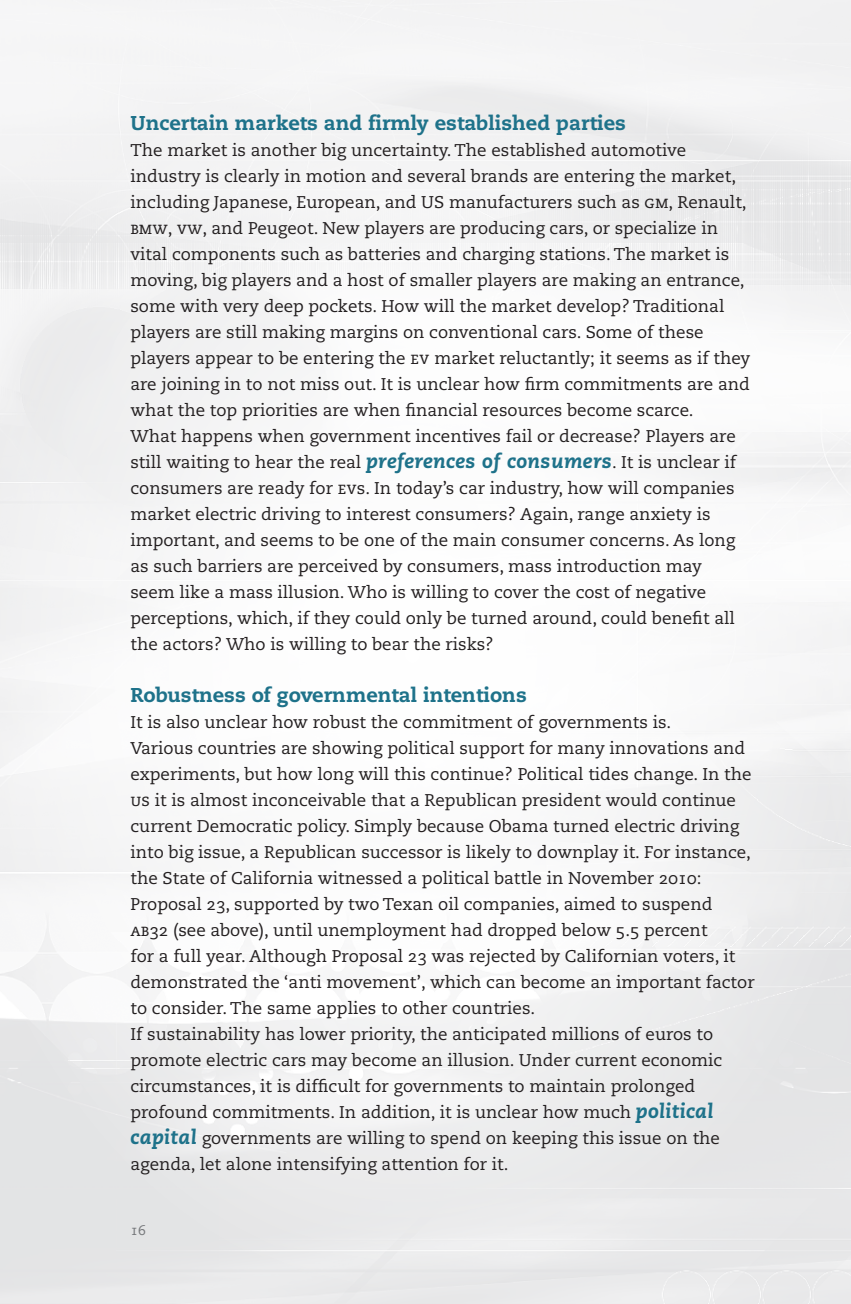
<style>
.page{position:relative;width:851px;height:1304px;background:#fff}
.page>*{position:absolute;margin:0;border:0;box-sizing:border-box;transform-origin:0 0}
.t1{font:20px "Caecilia Heavy Os F";color:#1e728a}
.t2{font:17px/26px "Caecilia Roman Os F";color:#231f20}
.t3{font:14px "Caecilia Roman Os F";color:#76787b}
.s1{font-family:"Caecilia Roman SC"}
.s2{font-family:"Caecilia";font-weight:800;font-style:italic;font-size:20px;color:#1e728a}
</style>
<div class="page">
<div style="left:0;top:0;width:850px;height:1304px;background:linear-gradient(to bottom,#f8f8f8,#efeff0)"></div>
<p class="t1" style="left:130px;top:111px;width:497px">Uncertain markets and firmly established parties</p>
<p class="t2" style="left:130px;top:137px;width:621px">The market is another big uncertainty. The established automotive industry is clearly in motion and several brands are entering the market, including Japanese, European, and US manufacturers such as <span class="s1">gm</span>, Renault, <span class="s1">bmw, vw</span>, and Peugeot. New players are producing cars, or specialize in vital components such as batteries and charging stations. The market is moving, big players and a host of smaller players are making an entrance, some with very deep pockets. How will the market develop? Traditional players are still making margins on conventional cars. Some of these players appear to be entering the <span class="s1">ev</span> market reluctantly; it seems as if they are joining in to not miss out. It is unclear how firm commitments are and what the top priorities are when financial resources become scarce.<br>What happens when government incentives fail or decrease? Players are still waiting to hear the real <span class="s2">preferences of consumers</span>. It is unclear if consumers are ready for <span class="s1">ev</span>s. In today’s car industry, how will companies market electric driving to interest consumers? Again, range anxiety is important, and seems to be one of the main consumer concerns. As long as such barriers are perceived by consumers, mass introduction may seem like a mass illusion. Who is willing to cover the cost of negative perceptions, which, if they could only be turned around, could benefit all the actors? Who is willing to bear the risks?</p>
<p class="t1" style="left:130px;top:683px;width:398px">Robustness of governmental intentions</p>
<p class="t2" style="left:130px;top:709px;width:625px">It is also unclear how robust the commitment of governments is.<br>Various countries are showing political support for many innovations and experiments, but how long will this continue? Political tides change. In the <span class="s1">us</span> it is almost inconceivable that a Republican president would continue current Democratic policy. Simply because Obama turned electric driving into big issue, a Republican successor is likely to downplay it. For instance, the State of California witnessed a political battle in November 2010:<br>Proposal 23, supported by two Texan oil companies, aimed to suspend<br><span class="s1">ab</span>32 (see above), until unemployment had dropped below 5.5 percent<br>for a full year. Although Proposal 23 was rejected by Californian voters, it demonstrated the ‘anti movement’, which can become an important factor to consider. The same applies to other countries.<br>If sustainability has lower priority, the anticipated millions of euros to promote electric cars may become an illusion. Under current economic circumstances, it is difficult for governments to maintain prolonged profound commitments. In addition, it is unclear how much <span class="s2">political capital</span> governments are willing to spend on keeping this issue on the agenda, let alone intensifying attention for it.</p>
<p class="t3" style="left:130px;top:1222px;width:17px">16</p>
</div>
